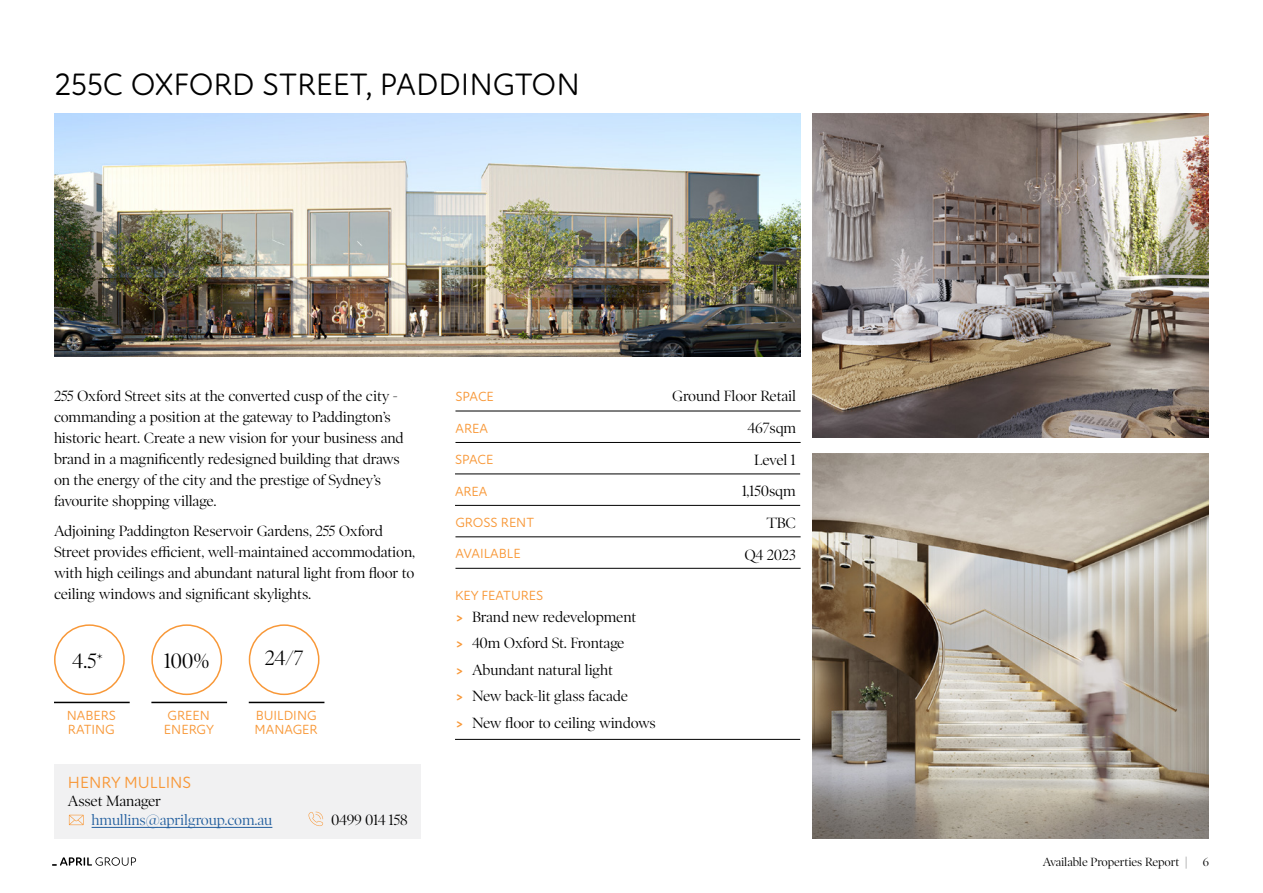
<style>
.page{position:relative;width:1263px;height:893px;background:#fff}
.page>*{position:absolute;margin:0;border:0;box-sizing:border-box;transform-origin:0 0}
.t1{font:31.5px "New Atten Round";color:#000}
.t2{font:21px "Poynter OS Disp";color:#000}
.t3{font:16.5px "New Atten Round";color:#f89838}
.t4{font:15px/21px "Poynter OS Disp";letter-spacing:-.01em;color:#000}
.t5{font:15px "Poynter OS Disp";letter-spacing:-.01em;color:#215e9e}
.t6{font:13.5px/13.5px "New Atten Round";color:#f89838}
.t7{font:12px "Poynter OS Disp";letter-spacing:-.01em;color:#000}
.s1{font-family:"New Atten Round";font-weight:500;color:#f89838}
</style>
<div class="page">
<svg style="left:53px;top:857px;width:83px;height:9px"></svg>
<img style="left:813px;top:113px;width:396px;height:325px">
<hr style="left:455px;top:739px;width:345px;height:1px;background:#000">
<div style="left:54px;top:764px;width:367px;height:75px;background:#f1f1f2"></div>
<hr style="left:92px;top:827px;width:180px;height:1px;background:#215e9e">
<svg style="left:69px;top:815px;width:15px;height:10px"></svg>
<svg style="left:308px;top:812px;width:15px;height:14px"></svg>
<img style="left:54px;top:113px;width:746px;height:243px">
<div style="left:54px;top:624px;width:71px;height:71px;border:2px solid #f89838;border-radius:50%"></div>
<div style="left:151px;top:624px;width:71px;height:71px;border:2px solid #f89838;border-radius:50%"></div>
<div style="left:249px;top:624px;width:70px;height:71px;border:2px solid #f89838;border-radius:50%"></div>
<hr style="left:54px;top:702px;width:76px;height:1px;background:#000">
<hr style="left:249px;top:702px;width:75px;height:1px;background:#000">
<hr style="left:151px;top:702px;width:76px;height:1px;background:#000">
<img style="left:813px;top:453px;width:396px;height:386px">
<hr style="left:455px;top:411px;width:346px;height:1px;background:#000">
<hr style="left:455px;top:442px;width:346px;height:1px;background:#000">
<hr style="left:455px;top:537px;width:346px;height:1px;background:#000">
<hr style="left:455px;top:568px;width:346px;height:1px;background:#000">
<hr style="left:455px;top:474px;width:345px;height:1px;background:#000">
<hr style="left:455px;top:505px;width:345px;height:1px;background:#000">
<h1 class="t1" style="left:55px;top:65px;width:527px">255C OXFORD STREET, PADDINGTON</h1>
<p class="t4" style="left:54px;top:386px;width:351px">255 Oxford Street sits at the converted cusp of the city - commanding a position at the gateway to Paddington’s historic heart. Create a new vision for your business and brand in a magnificently redesigned building that draws on the energy of the city and the prestige of Sydney’s favourite shopping village.</p>
<p class="t4" style="left:54px;top:520px;width:363px">Adjoining Paddington Reservoir Gardens, 255 Oxford Street provides efficient, well-maintained accommodation, with high ceilings and abundant natural light from floor to ceiling windows and significant skylights.</p>
<h2 class="t2" style="left:72px;top:650px;width:33px">4.5*</h2>
<h2 class="t2" style="left:164px;top:650px;width:47px">100%</h2>
<h2 class="t2" style="left:265px;top:646px;width:40px">24/7</h2>
<p class="t6" style="left:67px;top:709px;width:51px">NABERS<br>RATING</p>
<p class="t6" style="left:164px;top:709px;width:52px">GREEN<br>ENERGY</p>
<p class="t6" style="left:255px;top:709px;width:65px">BUILDING<br>MANAGER</p>
<p class="t3" style="left:68px;top:773px;width:125px">HENRY MULLINS</p>
<p class="t4" style="left:68px;top:790px;width:95px">Asset Manager</p>
<p class="t5" style="left:92px;top:812px;width:182px">hmullins@aprilgroup.com.au</p>
<p class="t4" style="left:331px;top:809px;width:78px">0499 014 158</p>
<p class="t6" style="left:455px;top:390px;width:40px">SPACE</p>
<p class="t6" style="left:455px;top:422px;width:34px">AREA</p>
<p class="t4" style="left:672px;top:380px;width:126px;line-height:31.7px;text-align:right">Ground Floor Retail<br>467sqm</p>
<p class="t6" style="left:455px;top:453px;width:40px">SPACE</p>
<p class="t4" style="left:754px;top:449px;width:43px">Level 1</p>
<p class="t6" style="left:455px;top:484px;width:34px">AREA</p>
<p class="t4" style="left:742px;top:481px;width:55px">1,150sqm</p>
<p class="t6" style="left:455px;top:516px;width:80px">GROSS RENT</p>
<p class="t4" style="left:767px;top:513px;width:31px">TBC</p>
<p class="t6" style="left:455px;top:547px;width:67px">AVAILABLE</p>
<p class="t4" style="left:744px;top:544px;width:53px">Q4 2023</p>
<p class="t6" style="left:455px;top:588px;width:90px">KEY FEATURES</p>
<p class="t4" style="left:455px;top:603px;width:202px;line-height:26.5px"><span class="s1">&gt;</span> Brand new redevelopment<br><span class="s1">&gt;</span> 40m Oxford St. Frontage<br><span class="s1">&gt;</span> Abundant natural light<br><span class="s1">&gt;</span> New back-lit glass facade<br><span class="s1">&gt;</span> New floor to ceiling windows</p>
<p class="t7" style="left:1043px;top:855px;width:146px">Available Properties Report |</p>
<p class="t7" style="left:1203px;top:855px;width:8px">6</p>
</div>
